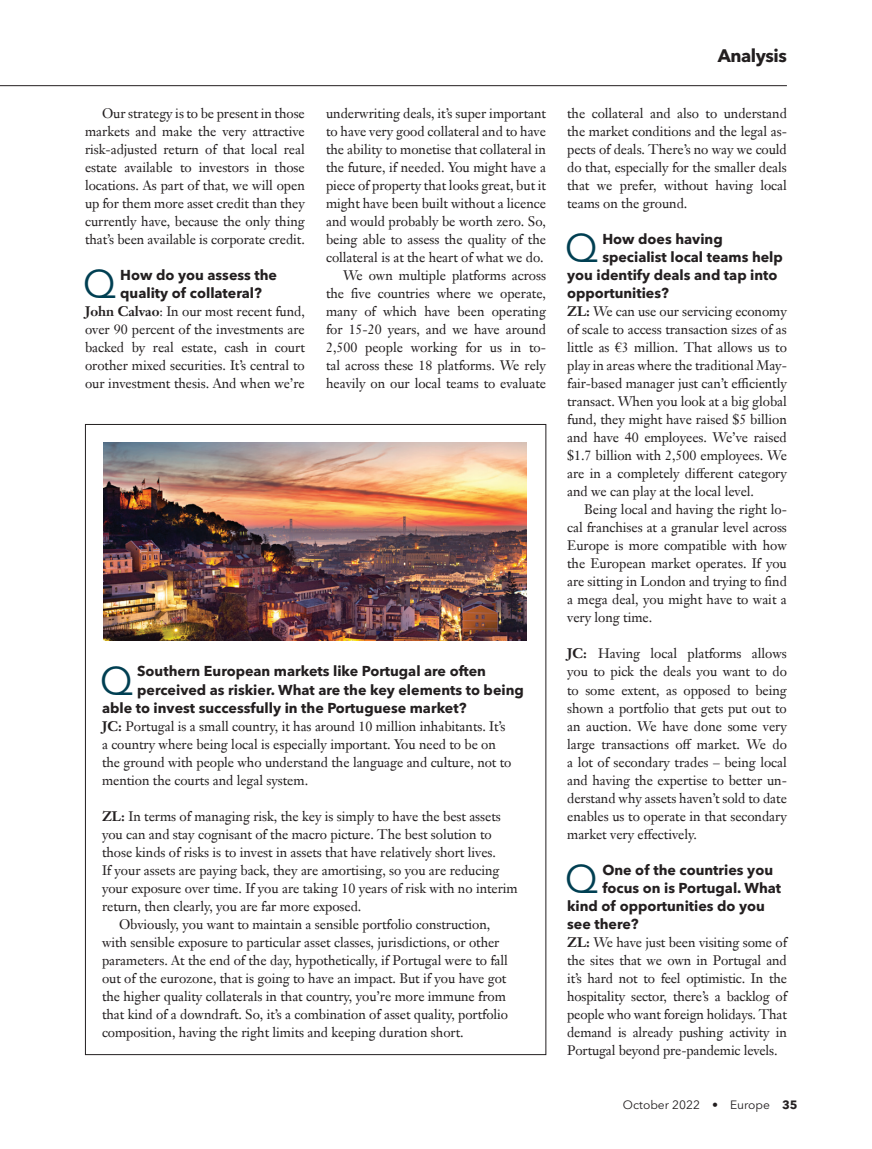
<style>
.page{position:relative;width:872px;height:1149px;background:#fff}
.page>*{position:absolute;margin:0;border:0;box-sizing:border-box;transform-origin:0 0}
.E_Analysis_Q_A_Quest{font:39.6px "Avenir Next LT Pro";color:#003f52}
.t1{font:700 18px "Avenir Next LT Pro";letter-spacing:-.025em;color:#231f20}
.E_Analysis_Q_A_Quest-2{font:700 14.25px/18px "Avenir Next LT Pro";color:#231f20}
.F_Analysis_Body_NO_i{font:13.5px/18px "Janson Text LT Pro";letter-spacing:-.005em;color:#231f20;text-align:justify}
.F1_Analysis_BoxOut_B{font:13.5px/18px "Janson Text LT Pro";letter-spacing:-.005em;color:#231f20}
.G__Analysis_Body_Ind{font:13.5px/18px "Janson Text LT Pro";letter-spacing:-.005em;color:#231f20;text-align:justify}
.Folio_Date__Publicat{font:12px "Avenir Next LT Pro";color:#231f20}
.s1{font-weight:700}
</style>
<div class="page">
<hr style="left:0;top:85px;width:787px;height:1px;background:#231f20">
<img style="left:104px;top:442px;width:423px;height:198px">
<p class="G__Analysis_Body_Ind" style="left:85px;top:104px;width:221px;text-indent:17px">Our strategy is to be present in those markets and make the very attractive risk-adjusted return of that local real estate available to investors in those locations. As part of that, we will open up for them more asset credit than they currently have, because the only thing that’s been available is corporate credit.</p>
<p class="E_Analysis_Q_A_Quest" style="left:83px;top:260px;width:35px">Q</p>
<p class="E_Analysis_Q_A_Quest-2" style="left:120px;top:266px;width:158px">How do you assess the quality of collateral?</p>
<p class="F_Analysis_Body_NO_i" style="left:85px;top:302px;width:221px"><span class="s1">John Calvao</span>: In our most recent fund, over 90 percent of the investments are backed by real estate, cash in court orother mixed securities. It’s central to our investment thesis. And when we’re</p>
<p class="F_Analysis_Body_NO_i" style="left:326px;top:104px;width:221px">underwriting deals, it’s super important to have very good collateral and to have the ability to monetise that collateral in the future, if needed. You might have a piece of property that looks great, but it might have been built without a licence and would probably be worth zero. So, being able to assess the quality of the collateral is at the heart of what we do.</p>
<p class="G__Analysis_Body_Ind" style="left:326px;top:266px;width:221px;text-indent:17px">We own multiple platforms across the five countries where we operate, many of which have been operating for 15-20 years, and we have around 2,500 people working for us in to&shy;tal across these 18 platforms. We rely heavily on our local teams to evaluate</p>
<p class="E_Analysis_Q_A_Quest" style="left:100px;top:656px;width:35px">Q</p>
<p class="E_Analysis_Q_A_Quest-2" style="left:137px;top:662px;width:350px">Southern European markets like Portugal are often</p>
<p class="E_Analysis_Q_A_Quest-2" style="left:137px;top:680px;width:388px">perceived as riskier. What are the key elements to being</p>
<p class="E_Analysis_Q_A_Quest-2" style="left:102px;top:698px;width:366px">able to invest successfully in the Portuguese market?</p>
<p class="F1_Analysis_BoxOut_B" style="left:102px;top:716px;width:411px"><span class="s1">JC:</span> Portugal is a small country, it has around 10 million inhabitants. It’s a country where being local is especially important. You need to be on the ground with people who understand the language and culture, not to mention the courts and legal system.</p>
<p class="F1_Analysis_BoxOut_B" style="left:102px;top:806px;width:417px"><span class="s1">ZL:</span> In terms of managing risk, the key is simply to have the best assets you can and stay cognisant of the macro picture. The best solution to those kinds of risks is to invest in assets that have relatively short lives.<br>If your assets are paying back, they are amortising, so you are reducing your exposure over time. If you are taking 10 years of risk with no interim return, then clearly, you are far more exposed.</p>
<p class="F1_Analysis_BoxOut_B" style="left:102px;top:914px;width:408px;text-indent:17px">Obviously, you want to maintain a sensible portfolio construction, with sensible exposure to particular asset classes, jurisdictions, or other parameters. At the end of the day, hypothetically, if Portugal were to fall out of the eurozone, that is going to have an impact. But if you have got the higher quality collaterals in that country, you’re more immune from that kind of a downdraft. So, it’s a combination of asset quality, portfolio composition, having the right limits and keeping duration short.</p>
<h2 class="t1" style="left:717px;top:45px;width:71px">Analysis</h2>
<p class="G__Analysis_Body_Ind" style="left:567px;top:104px;width:221px">the collateral and also to understand the market conditions and the legal as&shy;pects of deals. There’s no way we could do that, especially for the smaller deals that we prefer, without having local teams on the ground.</p>
<p class="E_Analysis_Q_A_Quest" style="left:565px;top:224px;width:35px">Q</p>
<p class="E_Analysis_Q_A_Quest-2" style="left:602px;top:230px;width:122px">How does having</p>
<p class="E_Analysis_Q_A_Quest-2" style="left:602px;top:248px;width:182px">specialist local teams help</p>
<p class="E_Analysis_Q_A_Quest-2" style="left:567px;top:266px;width:212px">you identify deals and tap into</p>
<p class="E_Analysis_Q_A_Quest-2" style="left:567px;top:284px;width:103px">opportunities?</p>
<p class="F_Analysis_Body_NO_i" style="left:567px;top:302px;width:221px"><span class="s1">ZL:</span> We can use our servicing economy of scale to access transaction sizes of as little as €3 million. That allows us to play in areas where the traditional May&shy;fair-based manager just can’t efficiently transact. When you look at a big global fund, they might have raised $5 billion and have 40 employees. We’ve raised $1.7 billion with 2,500 employees. We are in a completely different category and we can play at the local level.</p>
<p class="G__Analysis_Body_Ind" style="left:567px;top:500px;width:221px;text-indent:17px">Being local and having the right lo&shy;cal franchises at a granular level across Europe is more compatible with how the European market operates. If you are sitting in London and trying to find a mega deal, you might have to wait a very long time.</p>
<p class="F_Analysis_Body_NO_i" style="left:567px;top:644px;width:221px"><span class="s1">JC:</span> Having local platforms allows you to pick the deals you want to do to some extent, as opposed to being shown a portfolio that gets put out to an auction. We have done some very large transactions off market. We do a lot of secondary trades – being local and having the expertise to better un&shy;derstand why assets haven’t sold to date enables us to operate in that secondary market very effectively.</p>
<p class="E_Analysis_Q_A_Quest" style="left:565px;top:854px;width:35px">Q</p>
<p class="E_Analysis_Q_A_Quest-2" style="left:602px;top:860px;width:172px">One of the countries you</p>
<p class="E_Analysis_Q_A_Quest-2" style="left:602px;top:878px;width:180px">focus on is Portugal. What</p>
<p class="E_Analysis_Q_A_Quest-2" style="left:567px;top:896px;width:199px">kind of opportunities do you</p>
<p class="E_Analysis_Q_A_Quest-2" style="left:567px;top:914px;width:73px">see there?</p>
<p class="F_Analysis_Body_NO_i" style="left:567px;top:932px;width:221px"><span class="s1">ZL:</span> We have just been visiting some of the sites that we own in Portugal and it’s hard not to feel optimistic. In the hospitality sector, there’s a backlog of people who want foreign holidays. That demand is already pushing activity in Portugal beyond pre-pandemic levels.</p>
<p class="Folio_Date__Publicat" style="left:623px;top:1097px;width:176px">October 2022 • Europe <span class="s1">35</span></p>
</div>
